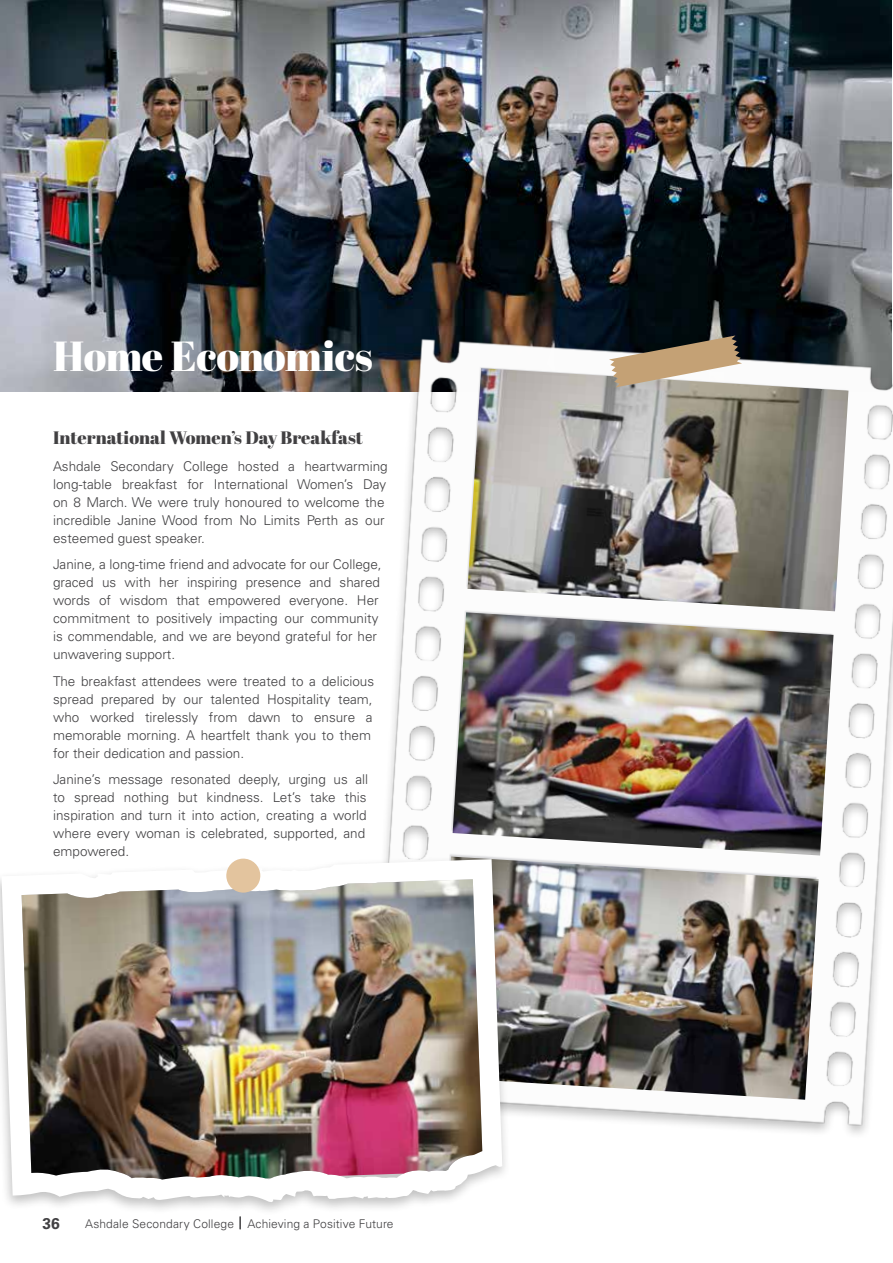
<style>
.page{position:relative;width:893px;height:1263px;background:#fff}
.page>*{position:absolute;margin:0;border:0;box-sizing:border-box;transform-origin:0 0}
.t1{font:42px "Abril Fatface";letter-spacing:-.015em;color:#fff}
.t2{font:18px "Abril Fatface";color:#414042}
.t3{font:700 15.6px "Univers LT Std";color:#414042}
.t4{font:300 13.5px/18px "Univers";color:#414042}
.t5{font:300 12px "Univers";letter-spacing:.01em;color:#414042}
</style>
<div class="page">
<svg style="left:239px;top:1217px;width:2px;height:12px"></svg>
<img style="left:0;top:0;width:892px;height:391px">
<img style="left:365px;top:329px;width:528px;height:805px">
<img style="left:468px;top:368px;width:380px;height:243px">
<img style="left:453px;top:612px;width:380px;height:243px">
<img style="left:512px;top:856px;width:307px;height:244px">
<svg style="left:609px;top:335px;width:133px;height:52px;background:#9e8e77"></svg>
<div style="left:0;top:854px;width:512px;height:363px;background:#000;opacity:.25"></div>
<svg style="left:1px;top:859px;width:501px;height:343px"></svg>
<img style="left:22px;top:879px;width:460px;height:300px">
<div style="left:226px;top:858px;width:35px;height:35px;background:#e3c49e;border-radius:50%"></div>
<h1 class="t1" style="left:53px;top:326px;width:321px">Home Economics</h1>
<h2 class="t2" style="left:53px;top:425px;width:311px">International Women’s Day Breakfast</h2>
<p class="t4" style="left:53px;top:457px;width:336px">Ashdale Secondary College hosted a heartwarming long-table breakfast for International Women’s Day on 8 March. We were truly honoured to welcome the incredible Janine Wood from No Limits Perth as our esteemed guest speaker.</p>
<p class="t4" style="left:53px;top:555px;width:330px">Janine, a long-time friend and advocate for our College, graced us with her inspiring presence and shared words of wisdom that empowered everyone. Her commitment to positively impacting our community is commendable, and we are beyond grateful for her unwavering support.</p>
<p class="t4" style="left:53px;top:672px;width:323px">The breakfast attendees were treated to a delicious spread prepared by our talented Hospitality team, who worked tirelessly from dawn to ensure a memorable morning. A heartfelt thank you to them for their dedication and passion.</p>
<p class="t4" style="left:53px;top:770px;width:316px">Janine’s message resonated deeply, urging us all to spread nothing but kindness. Let’s take this inspiration and turn it into action, creating a world where every woman is celebrated, supported, and empowered.</p>
<p class="t3" style="left:43px;top:1214px;width:19px">36</p>
<p class="t5" style="left:85px;top:1216px;width:310px">Ashdale Secondary College Achieving a Positive Future</p>
</div>
